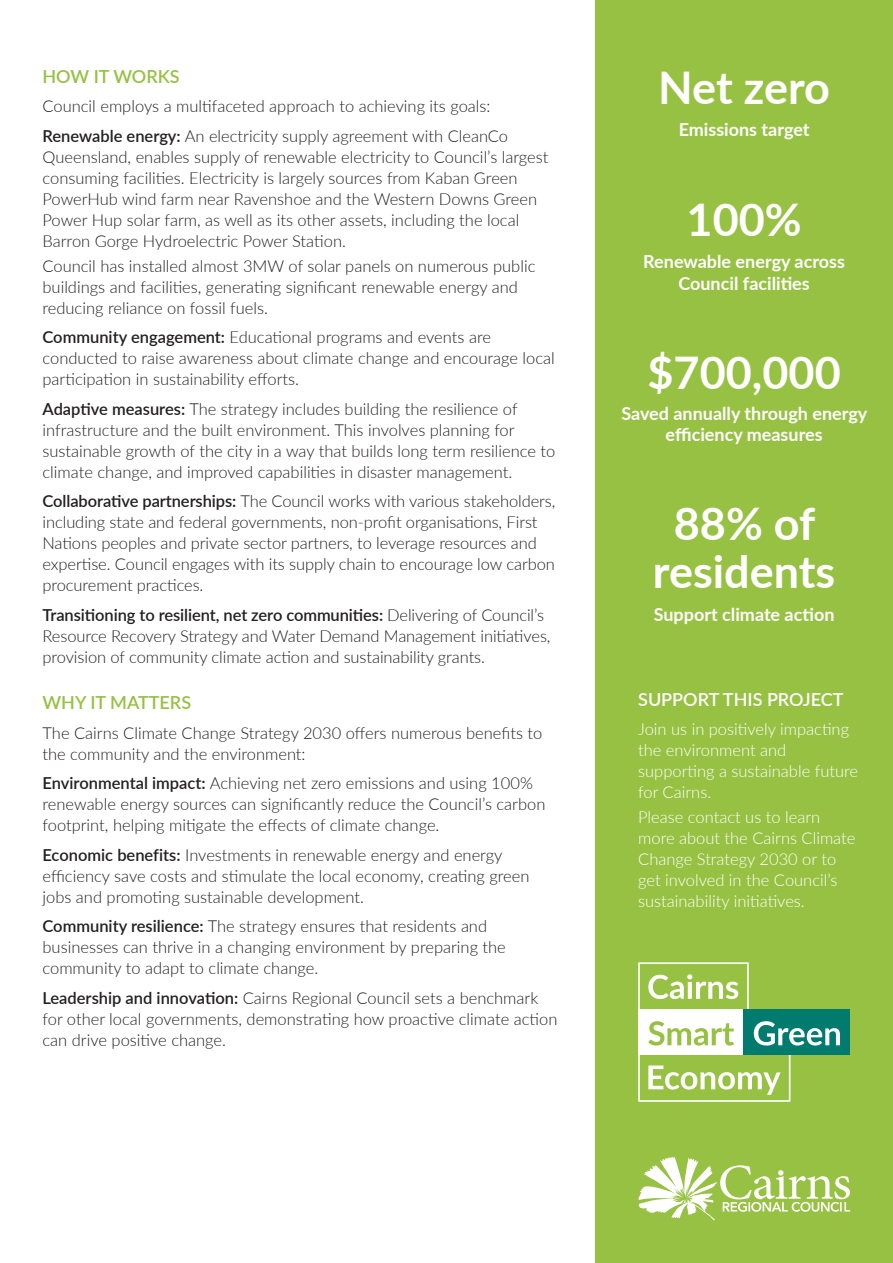
<style>
.page{position:relative;width:893px;height:1263px;background:#fff}
.page>*{position:absolute;margin:0;border:0;box-sizing:border-box;transform-origin:0 0}
.t1{font:700 45px/48px "Lato";color:#fff;text-align:center}
.t2{font:700 18px/21.6px "Lato";color:#fff;text-align:center}
.t3{font:600 18px "Lato";color:#97c143}
.t4{font:600 18px "Lato";color:#fff}
.t5{font:300 16.5px/21px "Lato";color:#231f20}
.t6{font:300 16.5px/21px "Lato";color:#fff}
.s1{font-weight:600}
</style>
<div class="page">
<div style="left:595px;top:0;width:298px;height:1263px;background:#97c143"></div>
<svg style="left:638px;top:1055px;width:152px;height:47px"></svg>
<svg style="left:638px;top:962px;width:111px;height:47px"></svg>
<div style="left:638px;top:1009px;width:106px;height:46px;background:#fff"></div>
<svg style="left:648px;top:1021px;width:86px;height:24px"></svg>
<div style="left:744px;top:1009px;width:106px;height:46px;background:#007b6d"></div>
<svg style="left:754px;top:1021px;width:86px;height:24px"></svg>
<svg style="left:638px;top:1157px;width:212px;height:63px"></svg>
<p class="t3" style="left:43px;top:63px;width:139px">HOW IT WORKS</p>
<p class="t5" style="left:43px;top:91px;width:467px;line-height:29.5px">Council employs a multifaceted approach to achieving its goals:<br><span class="s1">Renewable energy:</span> An electricity supply agreement with CleanCo</p>
<p class="t5" style="left:43px;top:146px;width:507px">Queensland, enables supply of renewable electricity to Council’s largest consuming facilities. Electricity is largely sources from Kaban Green PowerHub wind farm near Ravenshoe and the Western Downs Green Power Hup solar farm, as well as its other assets, including the local Barron Gorge Hydroelectric Power Station.</p>
<p class="t5" style="left:43px;top:255px;width:494px">Council has installed almost 3MW of solar panels on numerous public buildings and facilities, generating significant renewable energy and reducing reliance on fossil fuels.</p>
<p class="t5" style="left:43px;top:326px;width:514px"><span class="s1">Community engagement:</span> Educational programs and events are conducted to raise awareness about climate change and encourage local participation in sustainability efforts.</p>
<p class="t5" style="left:43px;top:398px;width:514px"><span class="s1">Adaptive measures:</span> The strategy includes building the resilience of infrastructure and the built environment. This involves planning for sustainable growth of the city in a way that builds long term resilience to climate change, and improved capabilities in disaster management.</p>
<p class="t5" style="left:43px;top:490px;width:514px"><span class="s1">Collaborative partnerships:</span> The Council works with various stakeholders, including state and federal governments, non-profit organisations, First Nations peoples and private sector partners, to leverage resources and expertise. Council engages with its supply chain to encourage low carbon procurement practices.</p>
<p class="t5" style="left:43px;top:604px;width:509px"><span class="s1">Transitioning to resilient, net zero communities:</span> Delivering of Council’s<br>Resource Recovery Strategy and Water Demand Management initiatives, provision of community climate action and sustainability grants.</p>
<p class="t3" style="left:43px;top:690px;width:150px">WHY IT MATTERS</p>
<p class="t5" style="left:43px;top:722px;width:501px">The Cairns Climate Change Strategy 2030 offers numerous benefits to the community and the environment:</p>
<p class="t5" style="left:43px;top:772px;width:504px"><span class="s1">Environmental impact:</span> Achieving net zero emissions and using 100% renewable energy sources can significantly reduce the Council’s carbon footprint, helping mitigate the effects of climate change.</p>
<p class="t5" style="left:43px;top:844px;width:489px"><span class="s1">Economic benefits:</span> Investments in renewable energy and energy efficiency save costs and stimulate the local economy, creating green jobs and promoting sustainable development.</p>
<p class="t5" style="left:43px;top:915px;width:465px"><span class="s1">Community resilience:</span> The strategy ensures that residents and businesses can thrive in a changing environment by preparing the community to adapt to climate change.</p>
<p class="t5" style="left:43px;top:987px;width:516px"><span class="s1">Leadership and innovation:</span> Cairns Regional Council sets a benchmark for other local governments, demonstrating how proactive climate action can drive positive change.</p>
<h1 class="t1" style="left:658px;top:62px;width:173px">Net zero</h1>
<p class="t2" style="left:679px;top:118px;width:132px">Emissions target</p>
<h1 class="t1" style="left:687px;top:193px;width:117px">100%</h1>
<p class="t2" style="left:643px;top:250px;width:203px">Renewable energy across<br>Council facilities</p>
<h1 class="t1" style="left:647px;top:346px;width:195px">$700,000</h1>
<p class="t2" style="left:621px;top:401px;width:247px">Saved annually through energy efficiency measures</p>
<h1 class="t1" style="left:653px;top:498px;width:184px">88% of residents</h1>
<p class="t2" style="left:654px;top:603px;width:182px">Support climate action</p>
<p class="t4" style="left:638px;top:686px;width:207px">SUPPORT THIS PROJECT</p>
<p class="t6" style="left:638px;top:718px;width:222px">Join us in positively impacting the environment and supporting a sustainable future for Cairns.</p>
<p class="t6" style="left:638px;top:806px;width:219px">Please contact us to learn more about the Cairns Climate<br>Change Strategy 2030 or to get involved in the Council’s sustainability initiatives.</p>
</div>
